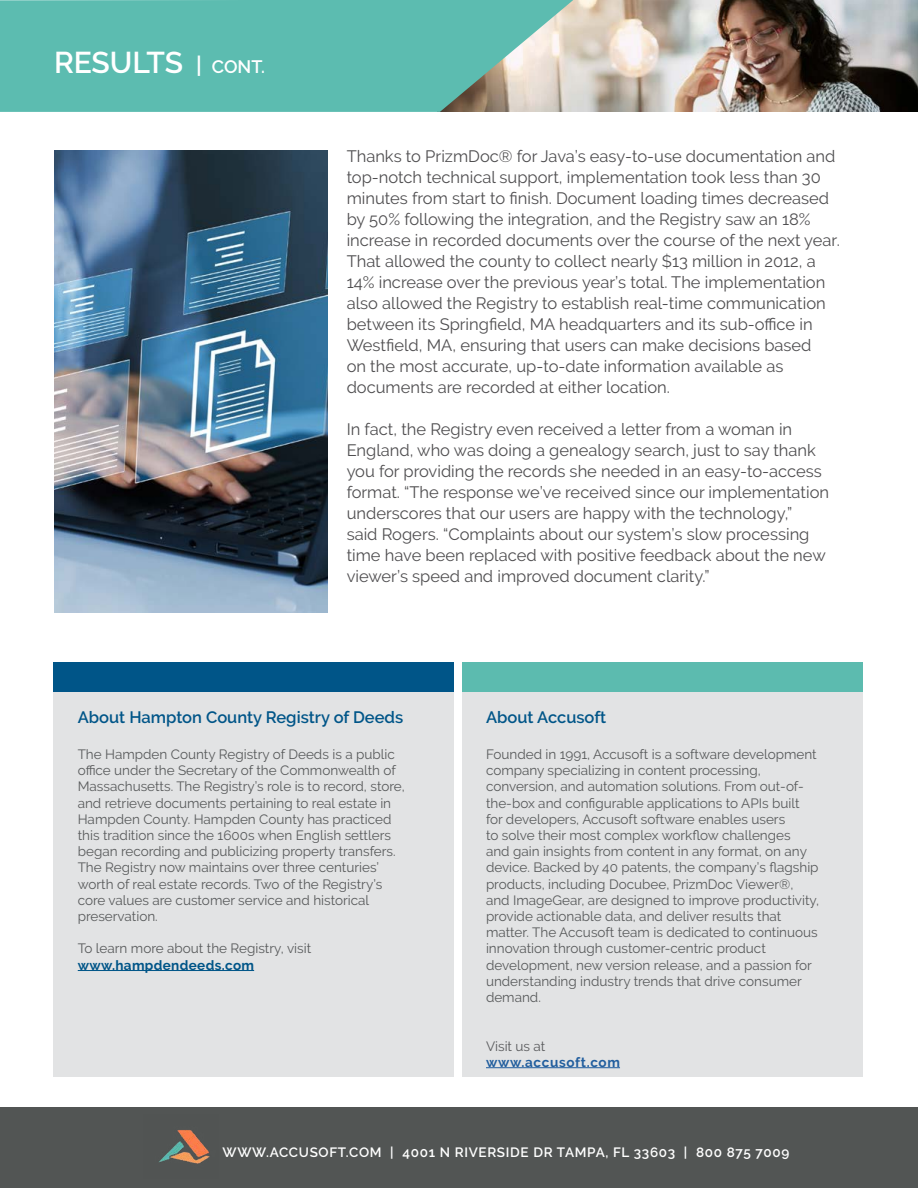
<style>
.page{position:relative;width:918px;height:1188px;background:#fff}
.page>*{position:absolute;margin:0;border:0;box-sizing:border-box;transform-origin:0 0}
.t1{font:600 30px "Raleway";color:#fff}
.t2{font:16.5px/21px "Raleway";color:#4f4e50}
.t3{font:600 16.5px "Raleway";color:#058}
.t4{font:13.5px/16.2px "Raleway";color:#585a5b}
.t5{font:600 13.5px "Raleway";letter-spacing:.05em;color:#fff}
.t6{font:700 13.5px "Raleway";letter-spacing:.025em;color:#058}
.t7{font:700 13.5px "Raleway";letter-spacing:.05em;color:#215e9e}
.t8{font:13.5px "Raleway";color:#58595b}
.s1{font-size:22.5px}
.s2{font-size:18px}
</style>
<div class="page">
<img style="left:573px;top:0;width:345px;height:111px">
<svg style="left:0;top:0;width:573px;height:112px;background:#69bcb0"></svg>
<div style="left:463px;top:662px;width:400px;height:30px;background:#5cbbaf"></div>
<div style="left:463px;top:692px;width:400px;height:385px;background:#e2e3e4"></div>
<div style="left:53px;top:662px;width:400px;height:30px;background:#058"></div>
<div style="left:53px;top:692px;width:400px;height:385px;background:#e2e3e4"></div>
<hr style="left:486px;top:1067px;width:134px;height:1px;background:#215e9e">
<hr style="left:78px;top:970px;width:176px;height:1px;background:#058">
<div style="left:0;top:1108px;width:918px;height:80px;background:#525554"></div>
<img style="left:159px;top:1130px;width:51px;height:34px">
<img style="left:54px;top:150px;width:273px;height:463px">
<h1 class="t1" style="left:54px;top:45px;width:213px">RESULTS <span class="s1">|</span> <span class="s2">CONT.</span></h1>
<p class="t2" style="left:347px;top:145px;width:495px">Thanks to PrizmDoc® for Java’s easy-to-use documentation and top-notch technical support, implementation took less than 30 minutes from start to finish. Document loading times decreased by 50% following the integration, and the Registry saw an 18% increase in recorded documents over the course of the next year.<br>That allowed the county to collect nearly $13 million in 2012, a 14% increase over the previous year’s total. The implementation also allowed the Registry to establish real-time communication between its Springfield, MA headquarters and its sub-office in Westfield, MA, ensuring that users can make decisions based<br>on the most accurate, up-to-date information available as documents are recorded at either location.</p>
<p class="t2" style="left:347px;top:418px;width:484px">In fact, the Registry even received a letter from a woman in England, who was doing a genealogy search, just to say thank you for providing the records she needed in an easy-to-access format. “The response we’ve received since our implementation underscores that our users are happy with the technology,”<br>said Rogers. “Complaints about our system’s slow processing time have been replaced with positive feedback about the new viewer’s speed and improved document clarity.”</p>
<p class="t3" style="left:78px;top:708px;width:327px">About Hampton County Registry of Deeds</p>
<p class="t4" style="left:78px;top:746px;width:328px">The Hampden County Registry of Deeds is a public office under the Secretary of the Commonwealth of Massachusetts. The Registry’s role is to record, store, and retrieve documents pertaining to real estate in Hampden County. Hampden County has practiced this tradition since the 1600s when English settlers began recording and publicizing property transfers.<br>The Registry now maintains over three centuries’ worth of real estate records. Two of the Registry’s core values are customer service and historical preservation.</p>
<p class="t4" style="left:78px;top:940px;width:235px">To learn more about the Registry, visit</p>
<p class="t6" style="left:78px;top:957px;width:178px">www.hampdendeeds.com</p>
<p class="t3" style="left:486px;top:708px;width:122px">About Accusoft</p>
<p class="t4" style="left:486px;top:746px;width:335px">Founded in 1991, Accusoft is a software development company specializing in content processing, conversion, and automation solutions. From out-of&shy;the-box and configurable applications to APIs built for developers, Accusoft software enables users<br>to solve their most complex workflow challenges<br>and gain insights from content in any format, on any device. Backed by 40 patents, the company’s flagship products, including Docubee, PrizmDoc Viewer®, and ImageGear, are designed to improve productivity, provide actionable data, and deliver results that matter. The Accusoft team is dedicated to continuous innovation through customer-centric product development, new version release, and a passion for understanding industry trends that drive consumer demand.</p>
<p class="t8" style="left:486px;top:1038px;width:61px">Visit us at</p>
<p class="t7" style="left:486px;top:1054px;width:136px">www.accusoft.com</p>
<p class="t5" style="left:223px;top:1144px;width:568px">WWW.ACCUSOFT.COM | 4001 N RIVERSIDE DR TAMPA, FL 33603 | 800 875 7009</p>
</div>
